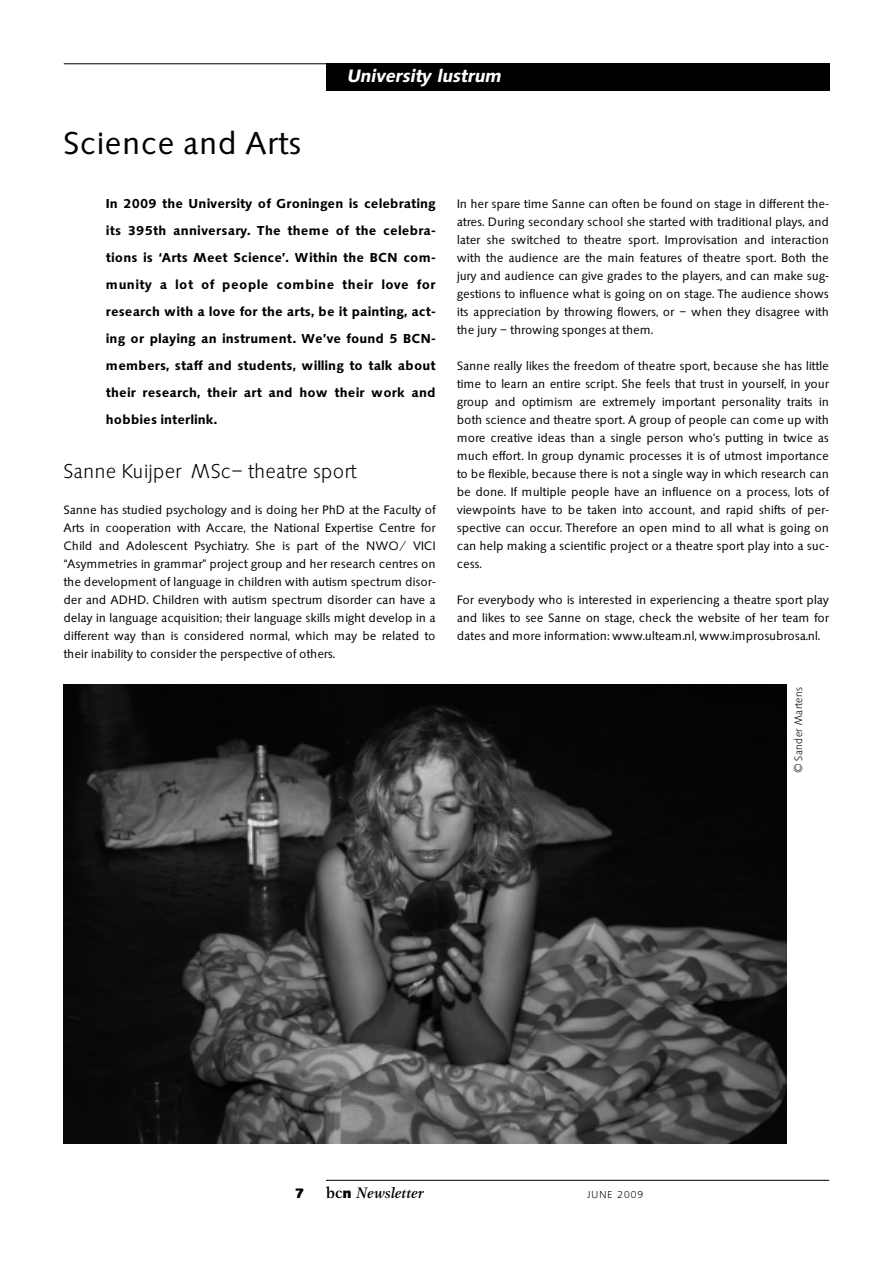
<style>
.page{position:relative;width:893px;height:1263px;background:#fff}
.page>*{position:absolute;margin:0;border:0;box-sizing:border-box;transform-origin:0 0}
.t1{font:33px "Saxony";letter-spacing:.01em;color:#000}
.t2{font:300 21px "Saxony";color:#000}
.t3{font:italic 600 17.25px "Saxony";letter-spacing:.03em;color:#fff}
.t4{font:italic 500 15.75px "Gamma";color:#000}
.t5{font:700 14.25px "Saxony";color:#000}
.t6{font:600 13.5px/27px "Saxony";letter-spacing:.02em;color:#000;text-align:justify}
.t7{font:12.75px/18px "Saxony";color:#000;text-align:justify}
.t8{font:300 11.25px "Saxony";letter-spacing:.01em;color:#000}
.t9{font:300 10.5px "Saxony";letter-spacing:.06em;color:#000}
.s1{font-style:normal;font-size:16.5px}
.s2{font-family:"Saxony";font-weight:700;font-style:normal;font-size:15px}
</style>
<div class="page">
<div style="left:326px;top:64px;width:503px;height:27px;background:#000"></div>
<hr style="left:64px;top:63px;width:765px;height:1px;background:#000">
<hr style="left:326px;top:1180px;width:503px;height:1px;background:#000">
<img style="left:64px;top:685px;width:723px;height:458px">
<h1 class="t1" style="left:64px;top:123px;width:240px">Science and Arts</h1>
<h3 class="t3" style="left:347px;top:66px;width:155px">University lustrum</h3>
<p class="t6" style="left:106px;top:190px;width:331px">In 2009 the University of Groningen is celebrating its 395th anniversary. The theme of the celebra&shy;tions is ‘Arts Meet Science’. Within the BCN com&shy;munity a lot of people combine their love for research with a love for the arts, be it painting, act&shy;ing or playing an instrument. We’ve found 5 BCN&shy;members, staff and students, willing to talk about their research, their art and how their work and hobbies interlink.</p>
<h2 class="t2" style="left:64px;top:458px;width:295px">Sanne Kuijper MSc– theatre sport</h2>
<p class="t7" style="left:64px;top:500px;width:374px">Sanne has studied psychology and is doing her PhD at the Faculty of Arts in cooperation with Accare, the National Expertise Centre for Child and Adolescent Psychiatry. She is part of the NWO/ VICI “Asymmetries in grammar” project group and her research centres on the development of language in children with autism spectrum disor&shy;der and ADHD. Children with autism spectrum disorder can have a delay in language acquisition; their language skills might develop in a different way than is considered normal, which may be related to their inability to consider the perspective of others.</p>
<p class="t7" style="left:457px;top:194px;width:374px">In her spare time Sanne can often be found on stage in different the&shy;atres. During secondary school she started with traditional plays, and later she switched to theatre sport. Improvisation and interaction with the audience are the main features of theatre sport. Both the jury and audience can give grades to the players, and can make sug&shy;gestions to influence what is going on on stage. The audience shows its appreciation by throwing flowers, or – when they disagree with the jury – throwing sponges at them.</p>
<p class="t7" style="left:457px;top:356px;width:374px">Sanne really likes the freedom of theatre sport, because she has little time to learn an entire script. She feels that trust in yourself, in your group and optimism are extremely important personality traits in both science and theatre sport. A group of people can come up with more creative ideas than a single person who’s putting in twice as much effort. In group dynamic processes it is of utmost importance to be flexible, because there is not a single way in which research can be done. If multiple people have an influence on a process, lots of viewpoints have to be taken into account, and rapid shifts of per&shy;spective can occur. Therefore an open mind to all what is going on can help making a scientific project or a theatre sport play into a suc&shy;cess.</p>
<p class="t7" style="left:457px;top:590px;width:374px">For everybody who is interested in experiencing a theatre sport play and likes to see Sanne on stage, check the website of her team for dates and more information: www.ulteam.nl, www.improsubrosa.nl.</p>
<p class="t8" style="left:791px;top:773px;width:89px;rotate:-90deg">© Sander Martens</p>
<p class="t5" style="left:295px;top:1185px;width:11px">7</p>
<p class="t4" style="left:326px;top:1183px;width:99px"><span class="s1">bc</span><span class="s2">n</span> Newsletter</p>
<p class="t9" style="left:587px;top:1188px;width:58px">JUNE 2009</p>
</div>
